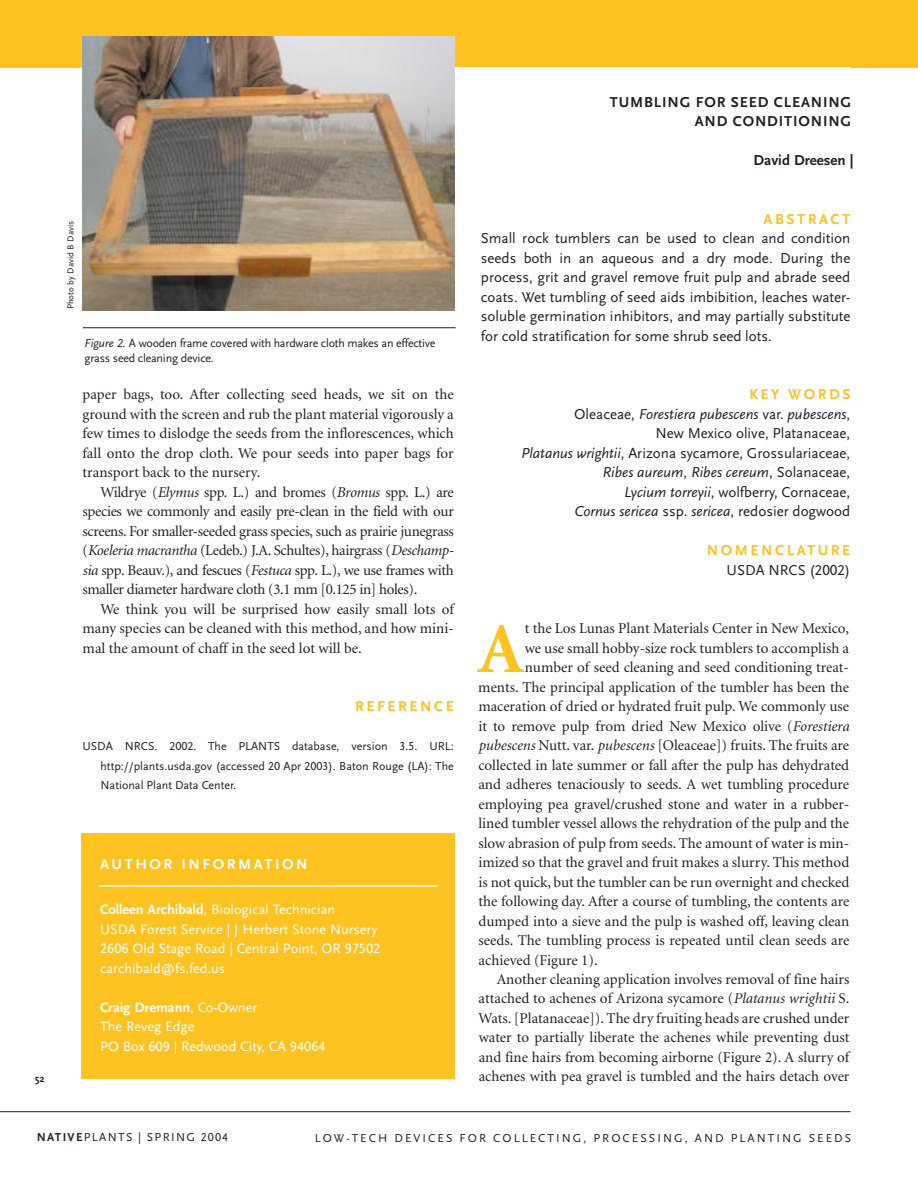
<style>
.page{position:relative;width:918px;height:1188px;background:#fff}
.page>*{position:absolute;margin:0;border:0;box-sizing:border-box;transform-origin:0 0}
.t1{font:700 72px "Minion";color:#fec221}
.t2{font:15px/19.5px "Minion";color:#231f20;text-align:justify}
.t3{font:15px/19.5px "Scala Sans";color:#231f20;text-align:justify}
.t4{font:700 15px/19.5px "Scala Sans";letter-spacing:.17em;color:#fec221;text-align:right}
.t5{font:700 15px/19.5px "Scala Sans";letter-spacing:.055em;color:#231f20;text-align:right}
.t6{font:700 15px "Scala Sans";letter-spacing:.17em;color:#fff}
.t7{font:700 15px "Scala Sans";color:#231f20}
.t8{font:14.25px/19.5px "Scala Sans";color:#fff}
.t9{font:12px/19.5px "Scala Sans";color:#231f20;text-align:justify}
.t10{font:12px "Scala Sans";letter-spacing:.17em;color:#231f20}
.t11{font:12px "Scala Sans";letter-spacing:.115em;color:#231f20}
.t12{font:700 10.5px "Scala Sans";color:#231f20}
.t13{font:9px "Scala Sans";color:#231f20}
.s1{font-style:italic}
.s2{font-family:"Scala Sans Caps";font-style:italic}
.s3{font-family:"Scala Sans Caps"}
.s4{font-weight:700}
.s5{font-weight:700;color:#fec221}
.s6{font-weight:400;color:#231f20}
.s7{font-family:"Scala Sans Caps";font-weight:400;color:#231f20}
</style>
<div class="page">
<div style="left:0;top:0;width:918px;height:68px;background:#fec221"></div>
<hr style="left:0;top:1111px;width:850px;height:1px;background:#231f20">
<div style="left:82px;top:833px;width:373px;height:246px;background:#fec221"></div>
<hr style="left:99px;top:885px;width:338px;height:2px;background:#fff">
<hr style="left:83px;top:327px;width:373px;height:1px;background:#231f20">
<img style="left:83px;top:36px;width:371px;height:275px">
<p class="t12" style="left:35px;top:1074px;width:11px">52</p>
<p class="t13" style="left:67px;top:309px;width:90px;rotate:-90deg">Photo by David B Davis</p>
<p class="t9" style="left:85px;top:337px;width:353px;line-height:15px"><span class="s1">Figure</span> <span class="s2">2</span><span class="s1">.</span> A wooden frame covered with hardware cloth makes an effective grass seed cleaning device.</p>
<p class="t2" style="left:82px;top:386px;width:373px">paper bags, too. After collecting seed heads, we sit on the ground with the screen and rub the plant material vigorously a few times to dislodge the seeds from the inflorescences, which fall onto the drop cloth. We pour seeds into paper bags for transport back to the nursery.</p>
<p class="t2" style="left:83px;top:483px;width:373px;text-indent:18px">Wildrye (<span class="s1">Elymus</span> spp. L.) and bromes (<span class="s1">Bromus</span> spp. L.) are species we commonly and easily pre-clean in the field with our screens. For smaller-seeded grass species, such as prairie junegrass (<span class="s1">Koeleria macrantha</span> (Ledeb.) J.A. Schultes), hairgrass (<span class="s1">Deschamp&shy;sia</span> spp. Beauv.), and fescues (<span class="s1">Festuca</span> spp. L.), we use frames with smaller diameter hardware cloth (3.1 mm [0.125 in] holes).</p>
<p class="t2" style="left:83px;top:600px;width:373px;text-indent:18px">We think you will be surprised how easily small lots of many species can be cleaned with this method, and how mini&shy;mal the amount of chaff in the seed lot will be.</p>
<p class="t4" style="left:355px;top:698px;width:100px">REFERENCE</p>
<p class="t9" style="left:101px;top:737px;width:355px;text-indent:-18px">USDA NRCS. <span class="s3">2002</span>. The PLANTS database, version <span class="s3">3.5</span>. URL: http://plants.usda.gov (accessed <span class="s3">20</span> Apr <span class="s3">2003</span>). Baton Rouge (LA): The National Plant Data Center.</p>
<p class="t6" style="left:100px;top:858px;width:209px">AUTHOR INFORMATION</p>
<p class="t8" style="left:100px;top:901px;width:282px"><span class="s4">Colleen Archibald</span>, Biological Technician<br>USDA Forest Service | J Herbert Stone Nursery <span class="s3">2606</span> Old Stage Road | Central Point, OR <span class="s3">97502 </span>carchibald@fs.fed.us</p>
<p class="t8" style="left:100px;top:998px;width:227px"><span class="s4">Craig Dremann</span>, Co-Owner<br>The Reveg Edge<br>PO Box <span class="s3">609</span> | Redwood City, CA <span class="s3">94064</span></p>
<p class="t5" style="left:610px;top:93px;width:243px">TUMBLING FOR SEED CLEANING<br>AND CONDITIONING</p>
<p class="t7" style="left:754px;top:154px;width:102px">David Dreesen |</p>
<p class="t4" style="left:764px;top:210px;width:88px">ABSTRACT</p>
<p class="t3" style="left:481px;top:230px;width:371px">Small rock tumblers can be used to clean and condition seeds both in an aqueous and a dry mode. During the process, grit and gravel remove fruit pulp and abrade seed coats. Wet tumbling of seed aids imbibition, leaches water&shy;soluble germination inhibitors, and may partially substitute for cold stratification for some shrub seed lots.</p>
<p class="t3" style="left:521px;top:386px;width:331px;text-align:right"><span class="s5">KEY WORDS<br></span>Oleaceae, <span class="s1">Forestiera pubescens</span> var. <span class="s1">pubescens</span>,<br>New Mexico olive, Platanaceae,<br><span class="s1">Platanus wrightii</span>, Arizona sycamore, Grossulariaceae, <span class="s1">Ribes aureum</span>, <span class="s1">Ribes cereum</span>, Solanaceae,<br><span class="s1">Lycium torreyii</span>, wolfberry, Cornaceae,<br><span class="s1">Cornus sericea</span> ssp. <span class="s1">sericea</span>, redosier dogwood</p>
<p class="t4" style="left:707px;top:542px;width:145px">NOMENCLATURE<br><span class="s6">USDA NRCS (</span><span class="s7">2002</span><span class="s6">)</span></p>
<p class="t2" style="left:525px;top:620px;width:326px">t the Los Lunas Plant Materials Center in New Mexico,</p>
<p class="t2" style="left:525px;top:639px;width:326px">we use small hobby-size rock tumblers to accomplish a</p>
<p class="t2" style="left:525px;top:659px;width:326px">number of seed cleaning and seed conditioning treat-</p>
<p class="t2" style="left:478px;top:678px;width:372px">ments. The principal application of the tumbler has been the</p>
<p class="t2" style="left:478px;top:698px;width:372px">maceration of dried or hydrated fruit pulp. We commonly use</p>
<p class="t2" style="left:478px;top:717px;width:372px">it to remove pulp from dried New Mexico olive (<span class="s1">Forestiera</span></p>
<p class="t2" style="left:478px;top:737px;width:372px"><span class="s1">pubescens</span> Nutt. var. <span class="s1">pubescens</span> [Oleaceae]) fruits. The fruits are</p>
<p class="t2" style="left:478px;top:756px;width:372px">collected in late summer or fall after the pulp has dehydrated</p>
<p class="t2" style="left:478px;top:776px;width:372px">and adheres tenaciously to seeds. A wet tumbling procedure</p>
<p class="t2" style="left:478px;top:795px;width:372px">employing pea gravel/crushed stone and water in a rubber-</p>
<p class="t2" style="left:478px;top:815px;width:372px">lined tumbler vessel allows the rehydration of the pulp and the</p>
<p class="t2" style="left:479px;top:834px;width:372px">slow abrasion of pulp from seeds. The amount of water is min-</p>
<p class="t2" style="left:479px;top:854px;width:372px">imized so that the gravel and fruit makes a slurry. This method</p>
<p class="t2" style="left:479px;top:873px;width:372px">is not quick, but the tumbler can be run overnight and checked</p>
<p class="t2" style="left:479px;top:893px;width:372px">the following day. After a course of tumbling, the contents are</p>
<p class="t2" style="left:479px;top:912px;width:372px">dumped into a sieve and the pulp is washed off, leaving clean</p>
<p class="t2" style="left:479px;top:932px;width:372px">seeds. The tumbling process is repeated until clean seeds are</p>
<p class="t2" style="left:479px;top:951px;width:121px">achieved (Figure 1).</p>
<p class="t2" style="left:497px;top:971px;width:354px">Another cleaning application involves removal of fine hairs</p>
<p class="t2" style="left:479px;top:990px;width:372px">attached to achenes of Arizona sycamore (<span class="s1">Platanus wrightii</span> S.</p>
<p class="t2" style="left:479px;top:1010px;width:372px">Wats. [Platanaceae]). The dry fruiting heads are crushed under</p>
<p class="t2" style="left:479px;top:1029px;width:372px">water to partially liberate the achenes while preventing dust</p>
<p class="t2" style="left:479px;top:1049px;width:372px">and fine hairs from becoming airborne (Figure 2). A slurry of</p>
<p class="t2" style="left:479px;top:1068px;width:372px">achenes with pea gravel is tumbled and the hairs detach over</p>
<h1 class="t1" style="left:477px;top:621px;width:49px">A</h1>
<p class="t11" style="left:37px;top:1133px;width:193px"><span class="s4">NATIVE</span>PLANTS | SPRING <span class="s3">2004</span></p>
<p class="t10" style="left:315px;top:1134px;width:538px">LOW-TECH DEVICES FOR COLLECTING, PROCESSING, AND PLANTING SEEDS</p>
</div>
